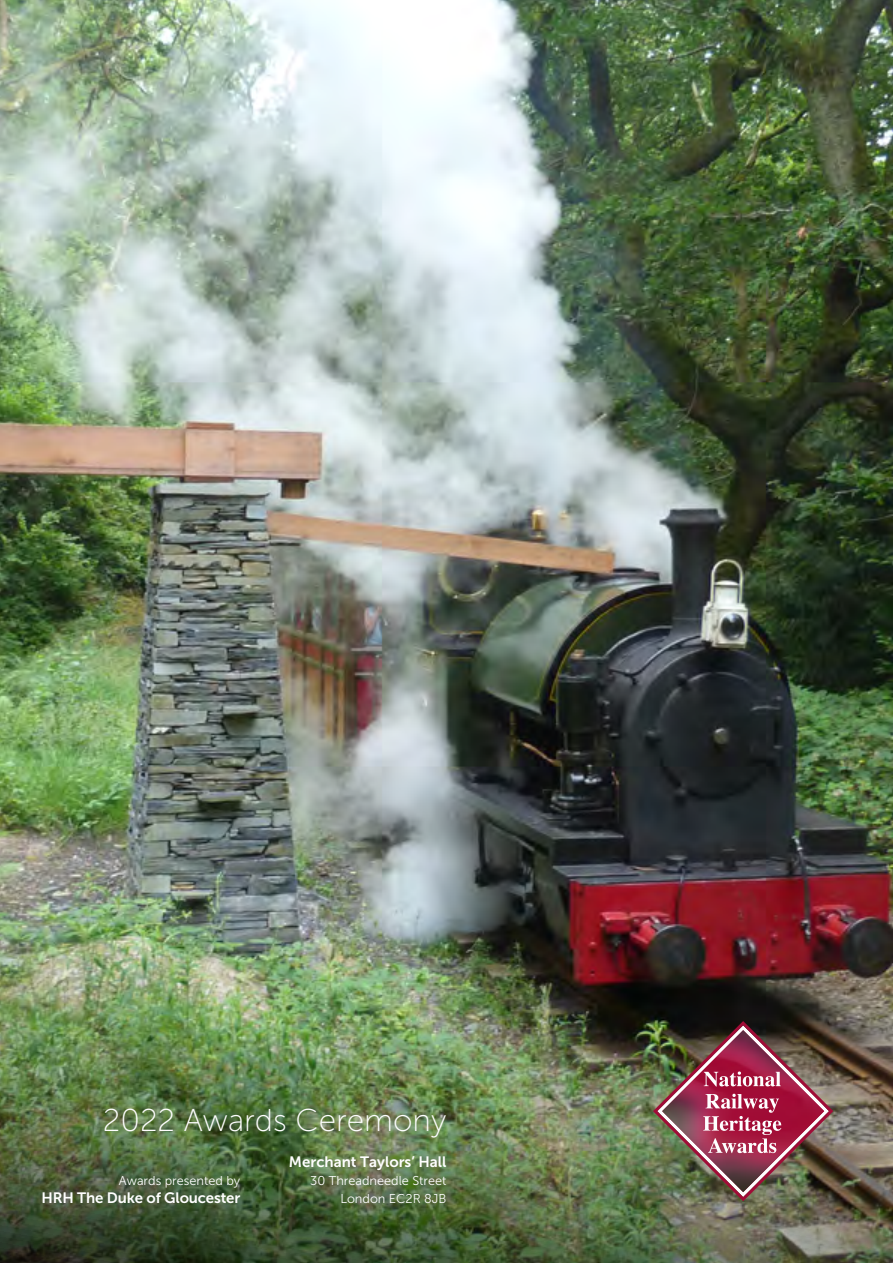
<style>
.page{position:relative;width:893px;height:1263px;background:#fff}
.page>*{position:absolute;margin:0;border:0;box-sizing:border-box;transform-origin:0 0}
.t1{font:31.5px "Museo Sans 100";color:#fff}
.t2{font:15px "Museo Sans 700";letter-spacing:-.01em;color:#fff}
.t3{font:12.75px/18px "Museo Sans 300";color:#fff;text-align:right}
</style>
<div class="page">
<img style="left:0;top:0;width:893px;height:1263px">
<img style="left:653px;top:1021px;width:180px;height:180px">
<h1 class="t1" style="left:103px;top:1103px;width:345px">2022 Awards Ceremony</h1>
<p class="t2" style="left:289px;top:1153px;width:159px">Merchant Taylors’ Hall</p>
<p class="t3" style="left:310px;top:1171px;width:138px">30 Threadneedle Street<br>London EC2R 8JB</p>
<p class="t3" style="left:119px;top:1171px;width:123px">Awards presented by</p>
<p class="t2" style="left:41px;top:1189px;width:200px">HRH The Duke of Gloucester</p>
</div>
